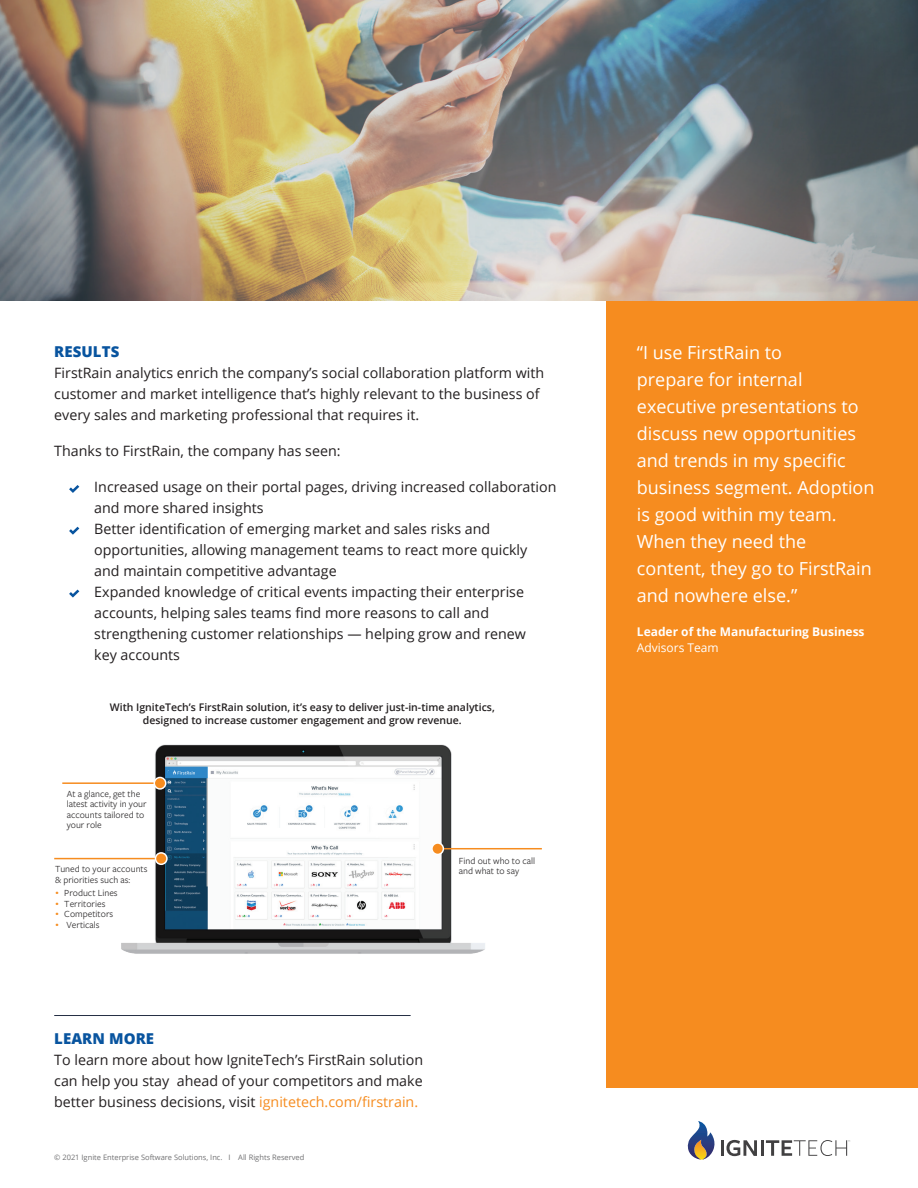
<style>
.page{position:relative;width:918px;height:1188px;background:#fff}
.page>*{position:absolute;margin:0;border:0;box-sizing:border-box;transform-origin:0 0}
.t1{font:18px/27px "Open Sans";color:#fff}
.t2{font:800 15px "Open Sans";letter-spacing:.005em;color:#08549f}
.t3{font:14.25px/21px "Open Sans";color:#231f20}
.t4{font:700 12px "Open Sans";color:#fff}
.t5{font:12px "Open Sans";color:#fff}
.t6{font:600 10.5px/12.6px "Open Sans";color:#231f20;text-align:center}
.t7{font:9.75px/10.5px "Freight Sans Pro";color:#312f30}
.t8{font:7.5px "Open Sans";color:#717173}
.s1{font-family:"Segoe";color:#f68c1f}
.s2{color:#f68c1f}
</style>
<div class="page">
<svg style="left:69px;top:485px;width:10px;height:8px"></svg>
<svg style="left:69px;top:590px;width:10px;height:8px"></svg>
<svg style="left:69px;top:527px;width:10px;height:8px"></svg>
<div style="left:607px;top:0;width:311px;height:1087px;background:#f68c1f"></div>
<img style="left:0;top:0;width:918px;height:300px">
<hr style="left:54px;top:1015px;width:357px;height:1px;background:#252f44">
<svg style="left:687px;top:1121px;width:28px;height:39px"></svg>
<hr style="left:721px;top:1140px;width:3px;height:16px;background:#414041">
<svg style="left:726px;top:1140px;width:31px;height:16px"></svg>
<hr style="left:761px;top:1140px;width:3px;height:16px;background:#414041">
<svg style="left:766px;top:1140px;width:84px;height:16px"></svg>
<img style="left:100px;top:744px;width:405px;height:210px">
<hr style="left:62px;top:782px;width:97px;height:2px;background:#f68c1f">
<div style="left:154px;top:777px;width:12px;height:12px;background:#f68c1f;border-radius:50%"></div>
<div style="left:154px;top:777px;width:12px;height:13px;border:2px solid #fff;border-radius:50%"></div>
<hr style="left:54px;top:858px;width:103px;height:1px;background:#f68c1f">
<div style="left:155px;top:853px;width:12px;height:11px;background:#f68c1f;border-radius:50%"></div>
<div style="left:155px;top:852px;width:13px;height:13px;border:2px solid #fff;border-radius:50%"></div>
<hr style="left:434px;top:848px;width:108px;height:1px;background:#f68c1f">
<div style="left:432px;top:843px;width:11px;height:11px;background:#f68c1f;border-radius:50%"></div>
<div style="left:431px;top:842px;width:13px;height:13px;border:2px solid #fff;border-radius:50%"></div>
<svg style="left:167px;top:768px;width:31px;height:9px"></svg>
<p class="t2" style="left:54px;top:340px;width:67px">RESULTS</p>
<p class="t3" style="left:54px;top:362px;width:492px">FirstRain analytics enrich the company’s social collaboration platform with customer and market intelligence that’s highly relevant to the business of every sales and marketing professional that requires it.</p>
<p class="t3" style="left:54px;top:440px;width:288px">Thanks to FirstRain, the company has seen:</p>
<p class="t3" style="left:94px;top:476px;width:464px">Increased usage on their portal pages, driving increased collaboration and more shared insights<br>Better identification of emerging market and sales risks and opportunities, allowing management teams to react more quickly<br>and maintain competitive advantage<br>Expanded knowledge of critical events impacting their enterprise accounts, helping sales teams find more reasons to call and strengthening customer relationships — helping grow and renew<br>key accounts</p>
<p class="t6" style="left:110px;top:701px;width:386px">With IgniteTech’s FirstRain solution, it’s easy to deliver just-in-time analytics, designed to increase customer engagement and grow revenue.</p>
<p class="t7" style="left:67px;top:788px;width:81px">At a glance, get the latest activity in your accounts tailored to your role</p>
<p class="t7" style="left:55px;top:863px;width:94px">Tuned to your accounts &amp; priorities such as:</p>
<p class="t7" style="left:55px;top:887px;width:64px"><span class="s1">•</span> Product Lines</p>
<p class="t7" style="left:55px;top:898px;width:52px"><span class="s1">•</span> Territories</p>
<p class="t7" style="left:55px;top:908px;width:60px"><span class="s1">•</span> Competitors</p>
<p class="t7" style="left:55px;top:919px;width:46px"><span class="s1">•</span> Verticals</p>
<p class="t7" style="left:459px;top:855px;width:78px">Find out who to call and what to say</p>
<p class="t2" style="left:54px;top:1027px;width:101px">LEARN MORE</p>
<p class="t3" style="left:54px;top:1049px;width:370px;text-align:justify">To learn more about how IgniteTech’s FirstRain solution can help you stay ahead of your competitors and make better business decisions, visit <span class="s2">ignitetech.com/firstrain.</span></p>
<p class="t8" style="left:54px;top:1152px;width:252px">© 2021 Ignite Enterprise Software Solutions, Inc. I All Rights Reserved</p>
<p class="t1" style="left:637px;top:339px;width:239px">“I use FirstRain to<br>prepare for internal executive presentations to discuss new opportunities and trends in my specific business segment. Adoption is good within my team.<br>When they need the content, they go to FirstRain and nowhere else.”</p>
<p class="t4" style="left:637px;top:623px;width:229px">Leader of the Manufacturing Business</p>
<p class="t5" style="left:637px;top:639px;width:83px">Advisors Team</p>
</div>
